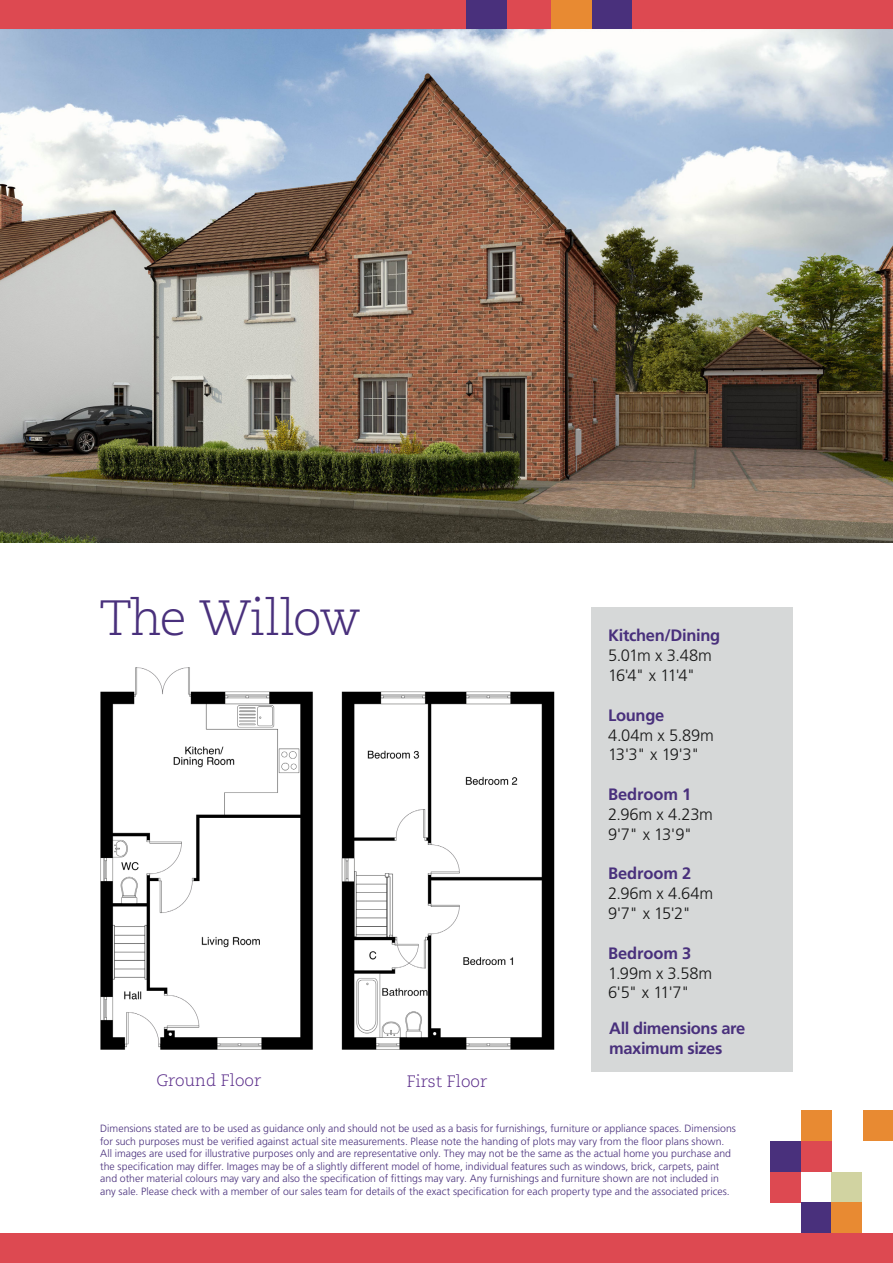
<style>
.page{position:relative;width:893px;height:1263px;background:#fff}
.page>*{position:absolute;margin:0;border:0;box-sizing:border-box;transform-origin:0 0}
.t1{font:300 49.5px "Caecilia LT Pro 45";letter-spacing:-.04em;color:#49307c}
.t2{font:300 16.5px/19.8px "Frutiger LT Pro";letter-spacing:-.01em;color:#1a1a1a}
.t3{font:700 16.5px/19.8px "Frutiger LT Pro";letter-spacing:-.02em;color:#49307c}
.t4{font:300 16.5px/19.8px "Frutiger LT Pro";letter-spacing:-.06em;color:#1a1a1a}
.t5{font:300 16.5px "Caecilia LT Pro 45";color:#572987}
.t6{font:300 10.5px/12.6px "Frutiger LT Pro";color:#49307c}
</style>
<div class="page">
<div style="left:801px;top:1110px;width:30px;height:31px;background:#e88a32"></div>
<div style="left:863px;top:1110px;width:30px;height:31px;background:#e88a32"></div>
<div style="left:770px;top:1141px;width:31px;height:31px;background:#49307c"></div>
<div style="left:801px;top:1141px;width:30px;height:31px;background:#dd4951"></div>
<div style="left:770px;top:1172px;width:31px;height:30px;background:#dd4951"></div>
<div style="left:831px;top:1172px;width:31px;height:30px;background:#d1d3a1"></div>
<div style="left:801px;top:1202px;width:30px;height:31px;background:#49307c"></div>
<div style="left:831px;top:1202px;width:31px;height:31px;background:#e88a32"></div>
<div style="left:0;top:0;width:893px;height:30px;background:#dd4951"></div>
<div style="left:591px;top:0;width:41px;height:30px;background:#49307c"></div>
<div style="left:551px;top:0;width:40px;height:30px;background:#e88a32"></div>
<div style="left:466px;top:0;width:40px;height:30px;background:#49307c"></div>
<div style="left:0;top:1233px;width:893px;height:30px;background:#dd4951"></div>
<img style="left:0;top:30px;width:893px;height:512px">
<div style="left:591px;top:607px;width:201px;height:464px;background:#d6d8d8"></div>
<img style="left:100px;top:667px;width:455px;height:383px">
<h1 class="t1" style="left:99px;top:586px;width:263px">The Willow</h1>
<h2 class="t5" style="left:156px;top:1070px;width:106px">Ground Floor</h2>
<h2 class="t5" style="left:407px;top:1071px;width:82px">First Floor</h2>
<h2 class="t3" style="left:608px;top:626px;width:114px">Kitchen/Dining</h2>
<h2 class="t4" style="left:608px;top:646px;width:105px">5.01m x 3.48m<br>16'4" x 11'4"</h2>
<h2 class="t3" style="left:608px;top:705px;width:58px">Lounge</h2>
<h2 class="t2" style="left:608px;top:725px;width:107px">4.04m x 5.89m<br>13'3" x 19'3"</h2>
<h2 class="t3" style="left:608px;top:784px;width:85px">Bedroom 1</h2>
<h2 class="t2" style="left:608px;top:804px;width:106px">2.96m x 4.23m<br>9'7" x 13'9"</h2>
<h2 class="t3" style="left:608px;top:864px;width:85px">Bedroom 2</h2>
<h2 class="t2" style="left:608px;top:884px;width:107px">2.96m x 4.64m<br>9'7" x 15'2"</h2>
<h2 class="t3" style="left:608px;top:943px;width:85px">Bedroom 3</h2>
<h2 class="t2" style="left:608px;top:963px;width:106px">1.99m x 3.58m<br>6'5" x 11'7"</h2>
<h2 class="t3" style="left:609px;top:1018px;width:138px">All dimensions are maximum sizes</h2>
<p class="t6" style="left:100px;top:1122px;width:637px">Dimensions stated are to be used as guidance only and should not be used as a basis for furnishings, furniture or appliance spaces. Dimensions for such purposes must be verified against actual site measurements. Please note the handing of plots may vary from the floor plans shown.<br>All images are used for illustrative purposes only and are representative only. They may not be the same as the actual home you purchase and the specification may differ. Images may be of a slightly different model of home, individual features such as windows, brick, carpets, paint and other material colours may vary and also the specification of fittings may vary. Any furnishings and furniture shown are not included in any sale. Please check with a member of our sales team for details of the exact specification for each property type and the associated prices.</p>
</div>
